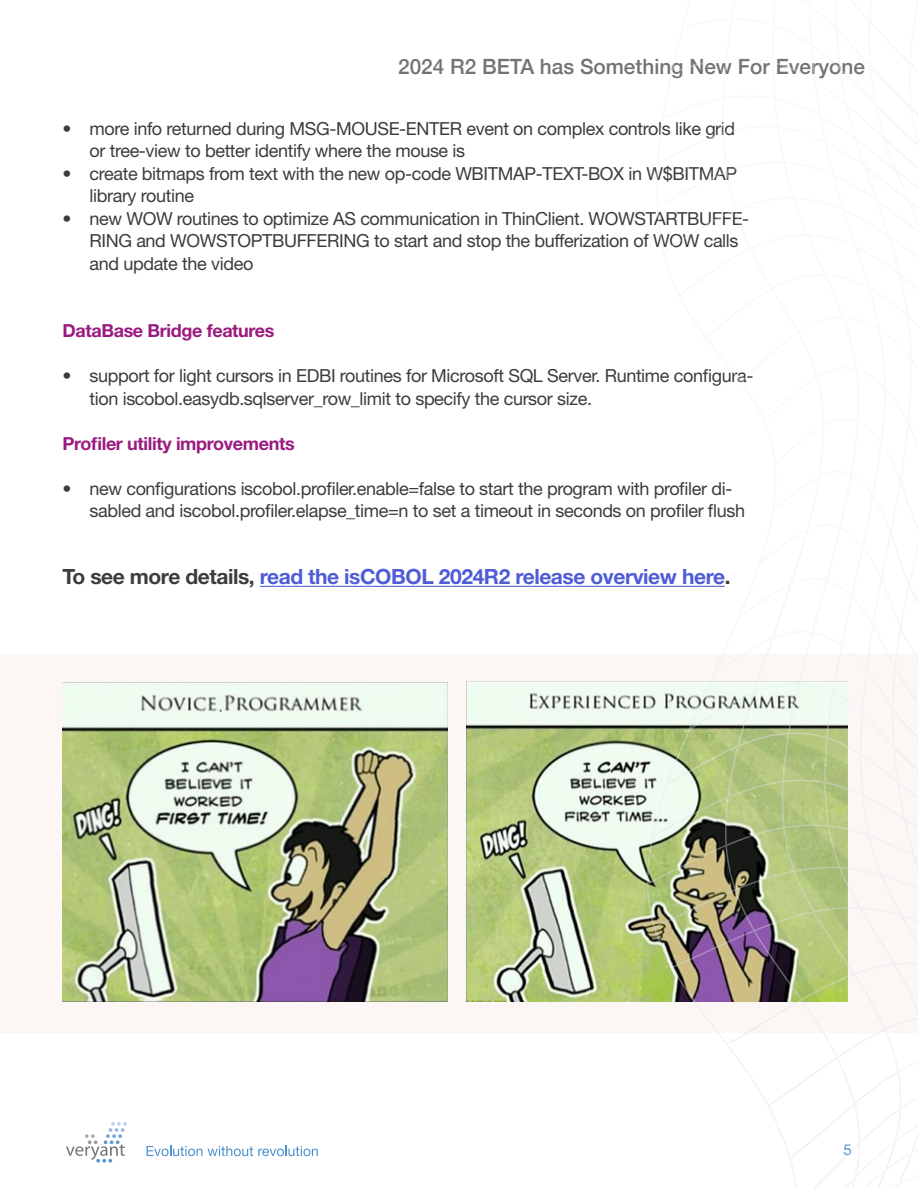
<style>
.page{position:relative;width:918px;height:1188px;background:#fff}
.page>*{position:absolute;margin:0;border:0;box-sizing:border-box;transform-origin:0 0}
.t1{font:700 21px "Helvetica Neue LT Std";letter-spacing:-.02em;color:#4f5cd6}
.t2{font:500 21px "Helvetica Neue";color:#737373}
.t3{font:18px/22.5px "Helvetica Neue LT Std";letter-spacing:-.02em;color:#3d3c3b}
.t4{font:700 18px "Helvetica Neue LT Std";letter-spacing:-.02em;color:#991a81}
.t5{font:15px "Helvetica Neue LT Std";color:#4d91cf}
.s1{color:#3d3c3b}
</style>
<div class="page">
<svg style="left:66px;top:1122px;width:61px;height:41px"></svg>
<svg style="left:147px;top:1146px;width:55px;height:10px"></svg>
<svg style="left:208px;top:1146px;width:110px;height:10px"></svg>
<div style="left:0;top:655px;width:918px;height:378px;background:#fcf7f5"></div>
<hr style="left:260px;top:586px;width:465px;height:1px;background:#4f5cd6">
<img style="left:63px;top:683px;width:385px;height:319px">
<img style="left:467px;top:683px;width:191px;height:319px">
<svg style="left:647px;top:695px;width:11px;height:226px"></svg>
<svg style="left:658px;top:0;width:260px;height:1188px"></svg>
<p class="t2" style="left:398px;top:50px;width:468px">2024 R2 BETA has Something New For Everyone</p>
<p class="t3" style="left:90px;top:117px;width:647px;text-indent:-27px">• more info returned during MSG-MOUSE-ENTER event on complex controls like grid or tree-view to better identify where the mouse is</p>
<p class="t3" style="left:90px;top:162px;width:649px;text-indent:-27px">• create bitmaps from text with the new op-code WBITMAP-TEXT-BOX in W$BITMAP library routine</p>
<p class="t3" style="left:90px;top:207px;width:661px;text-indent:-27px">• new WOW routines to optimize AS communication in ThinClient. WOWSTARTBUFFE-<br>RING and WOWSTOPTBUFFERING to start and stop the bufferization of WOW calls and update the video</p>
<p class="t4" style="left:63px;top:319px;width:214px">DataBase Bridge features</p>
<p class="t3" style="left:90px;top:364px;width:665px;text-indent:-27px">• support for light cursors in EDBI routines for Microsoft SQL Server. Runtime configura&shy;tion iscobol.easydb.sqlserver_row_limit to specify the cursor size.</p>
<p class="t4" style="left:63px;top:432px;width:234px">Profiler utility improvements</p>
<p class="t3" style="left:90px;top:477px;width:657px;text-indent:-27px">• new configurations iscobol.profiler.enable=false to start the program with profiler di&shy;sabled and iscobol.profiler.elapse_time=n to set a timeout in seconds on profiler flush</p>
<p class="t1" style="left:63px;top:564px;width:670px"><span class="s1">To see more details,</span> read the isCOBOL 2024R2 release overview here<span class="s1">.</span></p>
<p class="t5" style="left:844px;top:1141px;width:10px">5</p>
</div>
